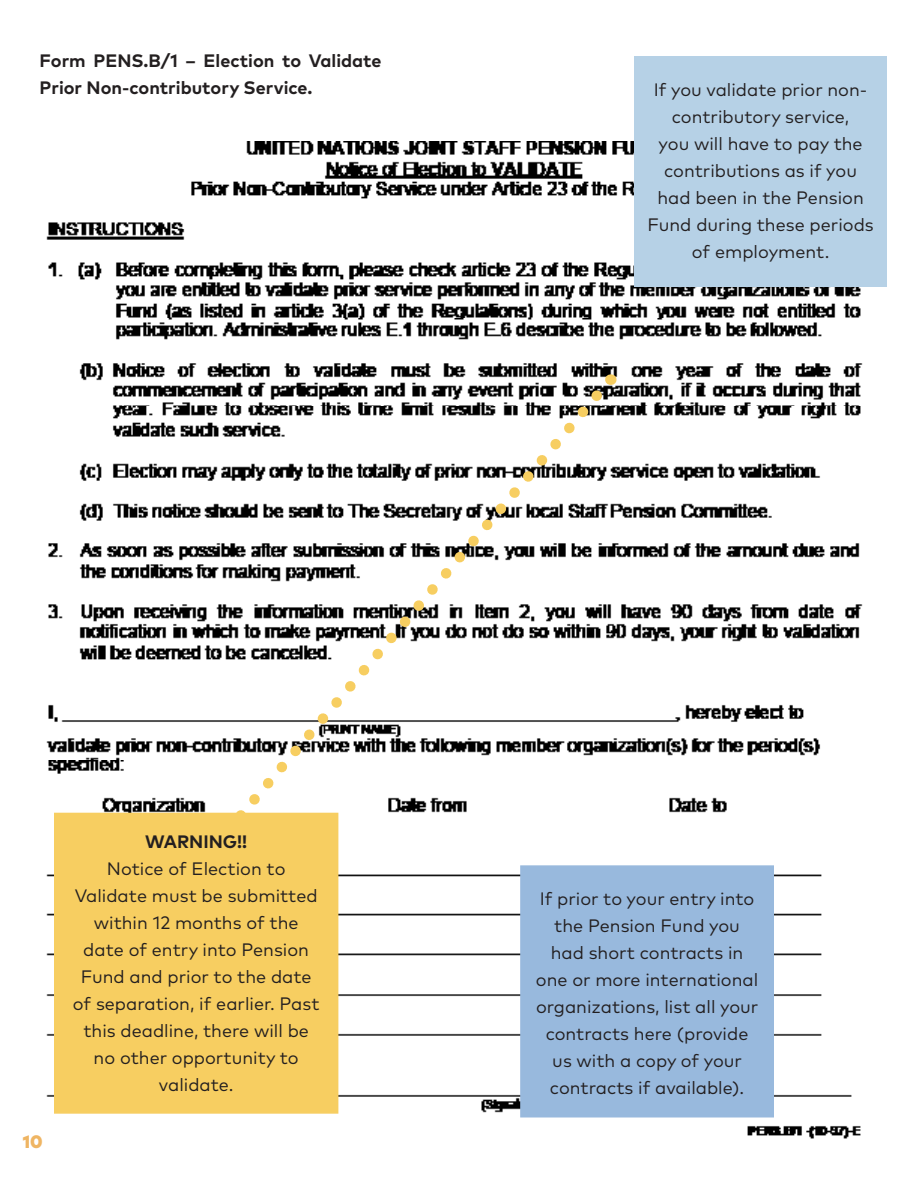
<style>
.page{position:relative;width:918px;height:1188px;background:#fff}
.page>*{position:absolute;margin:0;border:0;box-sizing:border-box;transform-origin:0 0}
.t1{font:18px/27px "Mark Pro";color:#231f20;text-align:center}
.t2{font:700 18px/27px "Mark Pro";color:#231f20}
.t3{font:900 18px "Mark Pro";color:#efb563}
</style>
<div class="page">
<img style="left:46px;top:56px;width:841px;height:1083px">
<svg style="left:181px;top:381px;width:431px;height:502px"></svg>
<div style="left:520px;top:865px;width:254px;height:253px;background:#98b9dd;border:2px solid #98b9dd"></div>
<div style="left:634px;top:57px;width:253px;height:230px;background:#b6d1e6"></div>
<div style="left:54px;top:813px;width:284px;height:301px;background:#f7ce61"></div>
<p class="t2" style="left:40px;top:46px;width:344px">Form PENS.B/1 – Election to Validate<br>Prior Non-contributory Service.</p>
<p class="t1" style="left:647px;top:75px;width:228px">If you validate prior non&shy;contributory service,<br>you will have to pay the contributions as if you had been in the Pension<br>Fund during these periods of employment.</p>
<p class="t3" style="left:23px;top:1128px;width:21px">10</p>
<p class="t2" style="left:145px;top:827px;width:103px">WARNING!!</p>
<p class="t1" style="left:73px;top:854px;width:248px">Notice of Election to<br>Validate must be submitted within 12 months of the date of entry into Pension<br>Fund and prior to the date of separation, if earlier. Past this deadline, there will be no other opportunity to validate.</p>
<p class="t1" style="left:536px;top:883px;width:224px">If prior to your entry into the Pension Fund you had short contracts in one or more international organizations, list all your contracts here (provide us with a copy of your contracts if available).</p>
</div>
